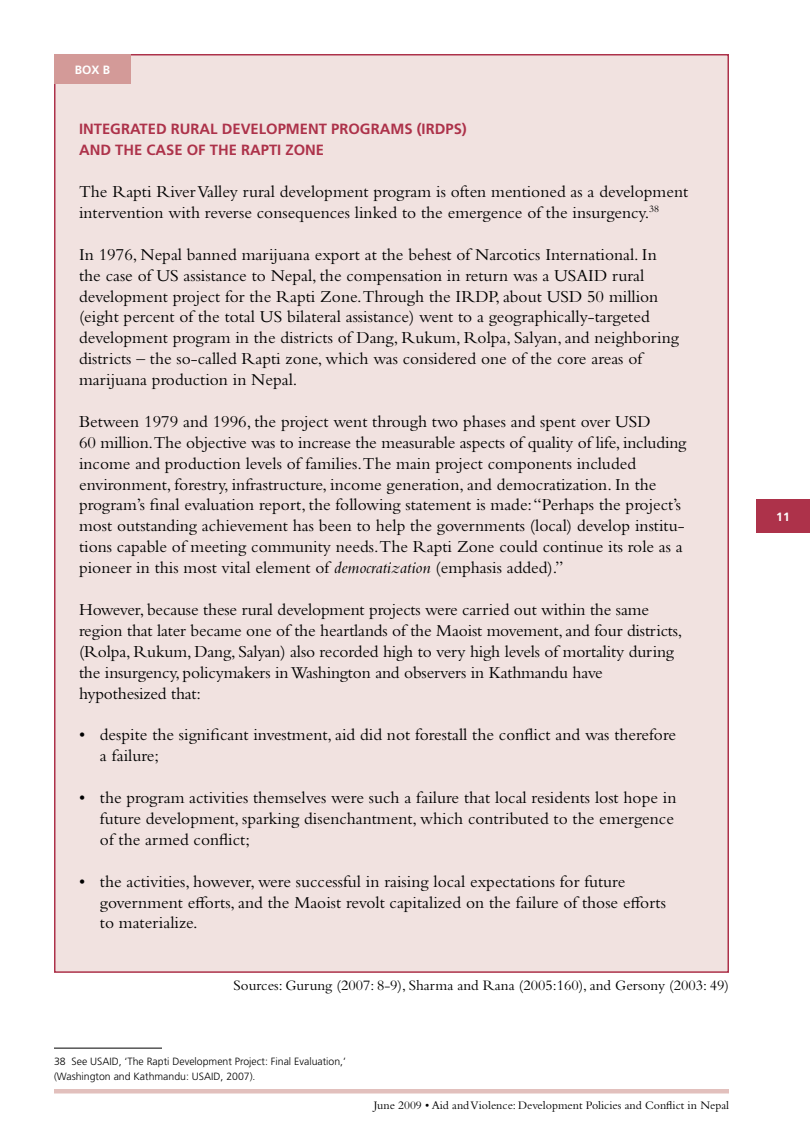
<style>
.page{position:relative;width:810px;height:1134px;background:#fff}
.page>*{position:absolute;margin:0;border:0;box-sizing:border-box;transform-origin:0 0}
.t1{font:17.4px/20.9px "Bembo Std";color:#000}
.t2{font:15px "Bembo Std";color:#000}
.t3{font:700 14.85px/20.9px "Frutiger";color:#ad324a}
.t4{font:12px "Bembo Std";color:#000}
.t5{font:700 12px "Frutiger";color:#fff}
.t6{font:300 10.5px/15px "Frutiger";color:#000}
.s1{font-style:italic}
</style>
<div class="page">
<div style="left:756px;top:500px;width:54px;height:33px;background:#ad324a"></div>
<div style="left:54px;top:1089px;width:675px;height:5px;background:#e2c0bd"></div>
<hr style="left:54px;top:1048px;width:108px;height:1px;background:#000">
<div style="left:54px;top:54px;width:675px;height:919px;background:#f1e2e0;border:2px solid #ad324a"></div>
<div style="left:54px;top:54px;width:77px;height:30px;background:#d39a98"></div>
<p class="t5" style="left:75px;top:62px;width:35px">BOX B</p>
<p class="t3" style="left:79px;top:119px;width:389px;text-indent:92px">RURAL DEVELOPMENT PROGRAMS (IRDPS)<br>AND THE CASE OF THE RAPTI</p>
<p class="t3" style="left:79px;top:119px;width:71px">INTEGRATED</p>
<p class="t3" style="left:286px;top:140px;width:38px">ZONE</p>
<p class="t1" style="left:79px;top:181px;width:611px">The Rapti River Valley rural development program is often mentioned as a development intervention with reverse consequences linked to the emergence of the insurgency.<sup>38</sup></p>
<p class="t1" style="left:79px;top:244px;width:602px">In 1976, Nepal banned marijuana export at the behest of Narcotics International. In the case of US assistance to Nepal, the compensation in return was a USAID rural development project for the Rapti Zone.Through the IRDP, about USD 50 million (eight percent of the total US bilateral assistance) went to a geographically-targeted development program in the districts of Dang, Rukum, Rolpa, Salyan, and neighboring districts – the so-called Rapti zone, which was considered one of the core areas of marijuana production in Nepal.</p>
<p class="t1" style="left:79px;top:411px;width:609px">Between 1979 and 1996, the project went through two phases and spent over USD<br>60 million.The objective was to increase the measurable aspects of quality of life, including income and production levels of families.The main project components included environment, forestry, infrastructure, income generation, and democratization. In the program’s final evaluation report, the following statement is made: “Perhaps the project’s most outstanding achievement has been to help the governments (local) develop institu&shy;tions capable of meeting community needs.The Rapti Zone could continue its role as a pioneer in this most vital element of <span class="s1">democratization</span> (emphasis added).”</p>
<p class="t1" style="left:79px;top:599px;width:605px">However, because these rural development projects were carried out within the same region that later became one of the heartlands of the Maoist movement, and four districts, (Rolpa, Rukum, Dang, Salyan) also recorded high to very high levels of mortality during the insurgency, policymakers in Washington and observers in Kathmandu have hypothesized that:</p>
<p class="t1" style="left:100px;top:724px;width:578px;text-indent:-21px">• despite the significant investment, aid did not forestall the conflict and was therefore a failure;</p>
<p class="t1" style="left:100px;top:787px;width:578px;text-indent:-21px">• the program activities themselves were such a failure that local residents lost hope in future development, sparking disenchantment, which contributed to the emergence of the armed conflict;</p>
<p class="t1" style="left:100px;top:870px;width:568px;text-indent:-21px">• the activities, however, were successful in raising local expectations for future government efforts, and the Maoist revolt capitalized on the failure of those efforts to materialize.</p>
<p class="t2" style="left:234px;top:976px;width:497px">Sources: Gurung (2007: 8-9), Sharma and Rana (2005:160), and Gersony (2003: 49)</p>
<p class="t6" style="left:54px;top:1054px;width:294px">38 See USAID, ‘The Rapti Development Project: Final Evaluation,’ (Washington and Kathmandu: USAID, 2007).</p>
<p class="t4" style="left:374px;top:1099px;width:357px">June 2009 • Aid and Violence: Development Policies and Conflict in Nepal</p>
<p class="t5" style="left:776px;top:509px;width:15px">11</p>
</div>
